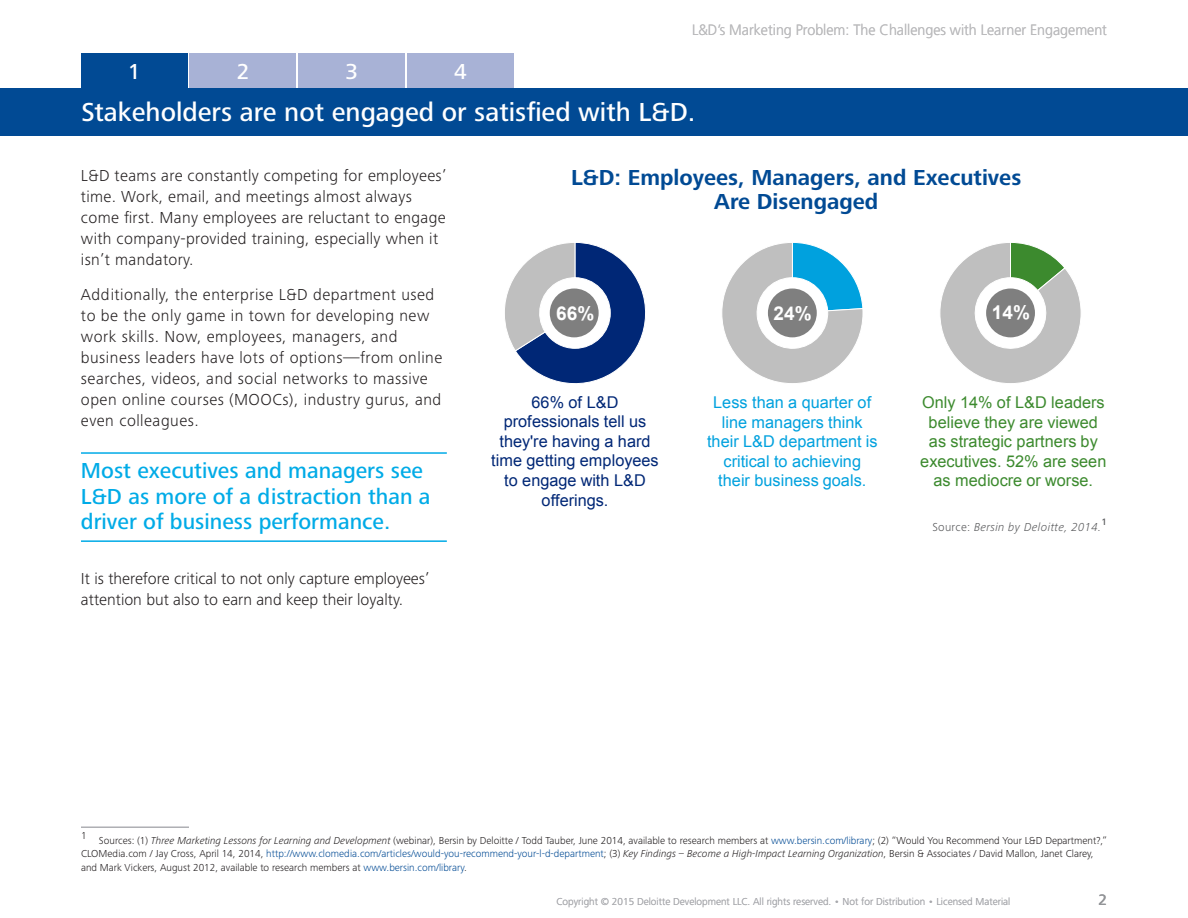
<style>
.page{position:relative;width:1188px;height:918px;background:#fff}
.page>*{position:absolute;margin:0;border:0;box-sizing:border-box;transform-origin:0 0}
.Key_Insight{font:500 27px "Frutiger Next Pro";color:#fff}
.Key_Point_Text{font:500 22.5px/25.5px "Frutiger Next Pro";color:#00abe7}
.Figure_Title{font:700 22.5px/24px "Frutiger Next Pro";color:#014a94;text-align:center}
.Key_Insights_Breadcr{font:500 22.5px "Frutiger Next Pro";color:#fff}
.t1{font:700 19.05px "Arial";color:#fff}
.Body_Text{font:300 16.5px/21px "Frutiger Next Pro";letter-spacing:.02em;color:#231f20}
.Body_Text-2{font:300 16.5px/21px "Frutiger Next Pro";color:#231f20}
.t2{font:16.35px/19.5px "Arial";letter-spacing:.005em;color:#3c8a2e;text-align:center}
.t3{font:16.35px/19.5px "Arial";letter-spacing:.005em;color:#00a1de;text-align:center}
.t4{font:16.35px/19.5px "Arial";color:#002776;text-align:center}
.t5{font:300 15px "Frutiger LT Std";color:#bbbbbd;scale:.95 1}
.Page_number{font:15px "Frutiger LT Std";color:#939598}
.Source_credit_line{font:italic 300 12px "Frutiger Next Pro";letter-spacing:.025em;color:#57585a}
.Footnote{font:300 10.5px/13.5px "Frutiger Next Pro";color:#231f20}
.t6{font:300 10.5px "Frutiger Next Pro";color:#a8a9ad}
.Source_credit_line-2{font:500 9.6px "Frutiger Next Pro";color:#57585a}
.s1{font-style:normal}
.s2{font-style:italic}
.s3{color:#014a94}
</style>
<div class="page">
<div style="left:81px;top:53px;width:107px;height:35px;background:#014a94"></div>
<div style="left:298px;top:53px;width:107px;height:35px;background:#a8b2d6"></div>
<div style="left:190px;top:53px;width:106px;height:35px;background:#a8b2d6"></div>
<div style="left:407px;top:53px;width:107px;height:35px;background:#a8b2d6"></div>
<div style="left:0;top:88px;width:1188px;height:47px;background:#014a94"></div>
<hr style="left:81px;top:452px;width:366px;height:2px;background:#00abe7">
<hr style="left:81px;top:540px;width:366px;height:2px;background:#00abe7">
<hr style="left:81px;top:827px;width:108px;height:1px;background:#86888e">
<svg style="left:505px;top:242px;width:141px;height:142px"></svg>
<div style="left:550px;top:289px;width:49px;height:48px;background:#7f7f7f;border-radius:50%"></div>
<svg style="left:722px;top:242px;width:141px;height:141px"></svg>
<div style="left:768px;top:289px;width:49px;height:48px;background:#7f7f7f;border-radius:50%"></div>
<svg style="left:940px;top:242px;width:141px;height:141px"></svg>
<div style="left:986px;top:289px;width:49px;height:48px;background:#7f7f7f;border-radius:50%"></div>
<p class="Key_Insights_Breadcr" style="left:128px;top:58px;width:14px">1</p>
<p class="Key_Insights_Breadcr" style="left:237px;top:58px;width:14px">2</p>
<p class="Key_Insights_Breadcr" style="left:345px;top:58px;width:14px">3</p>
<p class="Key_Insights_Breadcr" style="left:454px;top:58px;width:14px">4</p>
<h3 class="t5" style="left:692px;top:22px;width:438px">L&amp;D’s Marketing Problem: The Challenges with Learner Engagement</h3>
<p class="Key_Insight" style="left:81px;top:96px;width:616px">Stakeholders are not engaged or satisfied with L&amp;D.</p>
<p class="Body_Text" style="left:81px;top:165px;width:367px">L&amp;D teams are constantly competing for employees’ time. Work, email, and meetings almost always come first. Many employees are reluctant to engage with company-provided training, especially when it isn’t mandatory.</p>
<p class="Body_Text" style="left:81px;top:284px;width:363px">Additionally, the enterprise L&amp;D department used to be the only game in town for developing new work skills. Now, employees, managers, and business leaders have lots of options—from online searches, videos, and social networks to massive open online courses (MOOCs), industry gurus, and even colleagues.</p>
<p class="Key_Point_Text" style="left:81px;top:458px;width:351px">Most executives and managers see<br>L&amp;D as more of a distraction than a driver of business performance.</p>
<p class="Body_Text-2" style="left:81px;top:568px;width:350px">It is therefore critical to not only capture employees’ attention but also to earn and keep their loyalty.</p>
<p class="Figure_Title" style="left:571px;top:166px;width:452px">L&amp;D: Employees, Managers, and Executives<br>Are Disengaged</p>
<p class="t1" style="left:556px;top:301px;width:40px">66%</p>
<p class="t1" style="left:774px;top:300px;width:40px">24%</p>
<p class="t1" style="left:992px;top:300px;width:40px">14%</p>
<p class="t4" style="left:491px;top:393px;width:169px">66% of L&amp;D professionals tell us they're having a hard time getting employees to engage with L&amp;D offerings.</p>
<p class="t3" style="left:707px;top:393px;width:172px">Less than a quarter of line managers think their L&amp;D department is critical to achieving their business goals.</p>
<p class="t2" style="left:920px;top:393px;width:188px">Only 14% of L&amp;D leaders believe they are viewed as strategic partners by executives. 52% are seen as mediocre or worse.</p>
<p class="Source_credit_line-2" style="left:1102px;top:517px;width:7px">1</p>
<p class="Source_credit_line" style="left:932px;top:520px;width:170px"><span class="s1">Source:</span> Bersin by Deloitte, 2014.</p>
<p class="Footnote" style="left:81px;top:833px;width:1028px">1 Sources: (1) <span class="s2">Three Marketing Lessons for Learning and Development</span> (webinar), Bersin by Deloitte / Todd Tauber, June 2014, available to research members at <span class="s3">www.bersin.com/library</span>; (2) “Would You Recommend Your L&amp;D Department?,”<br>CLOMedia.com / Jay Cross, April 14, 2014, <span class="s3">http://www.clomedia.com/articles/would-you-recommend-your-l-d-department</span>; (3) <span class="s2">Key Findings – Become a High-Impact Learning Organization</span>, Bersin &amp; Associates / David Mallon, Janet Clarey, and Mark Vickers, August 2012, available to research members at <span class="s3">www.bersin.com/library</span>.</p>
<p class="t6" style="left:556px;top:896px;width:456px">Copyright © 2015 Deloitte Development LLC. All rights reserved. • Not for Distribution • Licensed Material</p>
<p class="Page_number" style="left:1099px;top:890px;width:10px">2</p>
</div>
